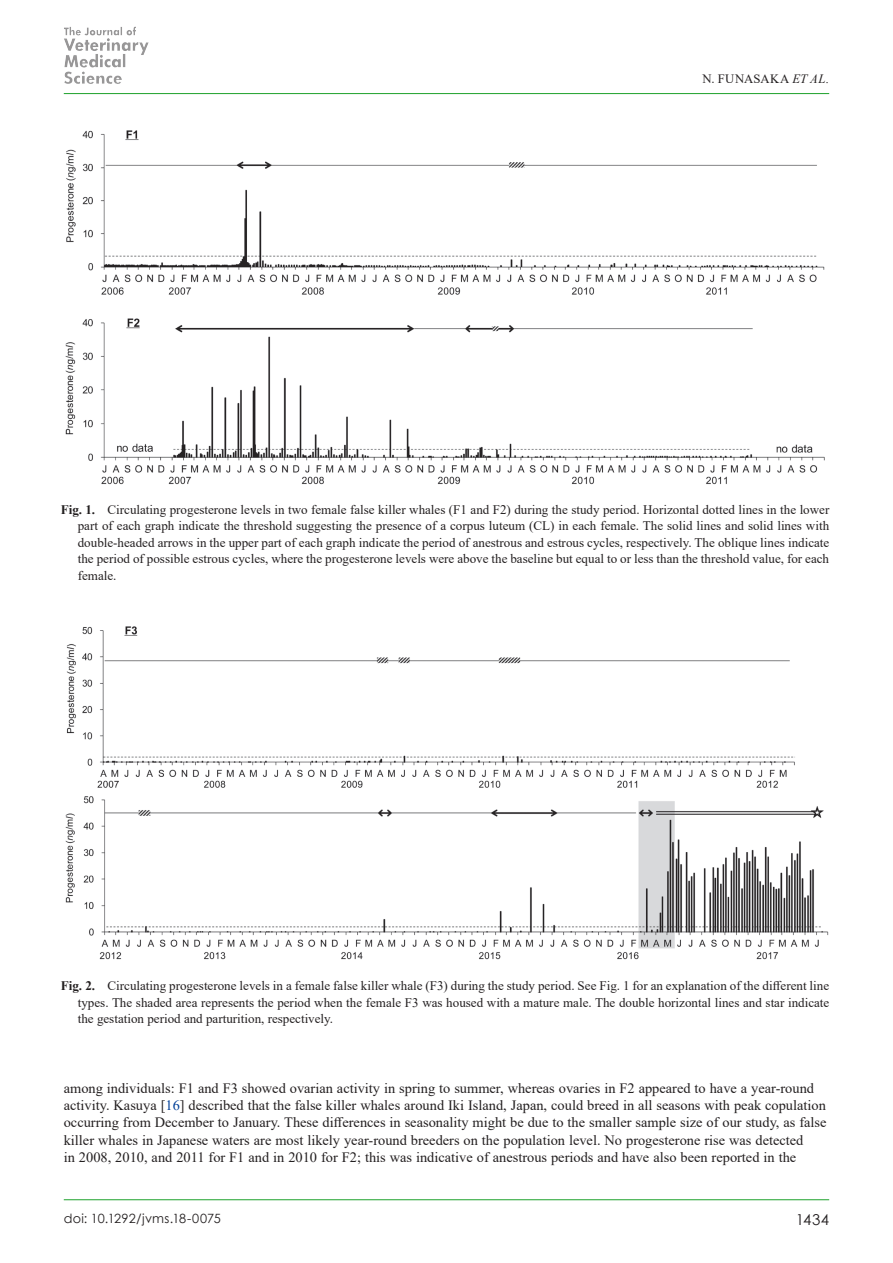
<style>
.page{position:relative;width:893px;height:1263px;background:#fff}
.page>*{position:absolute;margin:0;border:0;box-sizing:border-box;transform-origin:0 0}
.t1{font:15px "Century Gothic";color:#231f20}
.t2{font:14.25px/17.2px "Times New Roman";color:#231f20}
.t3{font:13.05px/16.5px "Times New Roman";color:#231f20;text-align:justify}
.t4{font:12.75px "Century Gothic";letter-spacing:.02em;color:#231f20}
.t5{font:12.75px "Times New Roman";letter-spacing:.025em;color:#231f20}
.s1{font-style:italic}
.s2{font-weight:700}
.s3{color:#003f98}
</style>
<div class="page">
<img style="left:64px;top:27px;width:74px;height:24px">
<hr style="left:64px;top:93px;width:765px;height:1px;background:#2aa738">
<hr style="left:64px;top:1199px;width:765px;height:1px;background:#2aa738">
<img style="left:65px;top:626px;width:764px;height:334px">
<img style="left:65px;top:130px;width:760px;height:355px">
<p class="t5" style="left:702px;top:70px;width:128px">N. FUNASAKA <span class="s1">ET AL.</span></p>
<p class="t3" style="left:78px;top:501px;width:753px;text-indent:-17px"><span class="s2">Fig. 1.</span> Circulating progesterone levels in two female false killer whales (F1 and F2) during the study period. Horizontal dotted lines in the lower part of each graph indicate the threshold suggesting the presence of a corpus luteum (CL) in each female. The solid lines and solid lines with double-headed arrows in the upper part of each graph indicate the period of anestrous and estrous cycles, respectively. The oblique lines indicate the period of possible estrous cycles, where the progesterone levels were above the baseline but equal to or less than the threshold value, for each female.</p>
<p class="t3" style="left:78px;top:977px;width:753px;text-indent:-17px"><span class="s2">Fig. 2.</span> Circulating progesterone levels in a female false killer whale (F3) during the study period. See Fig. 1 for an explanation of the different line types. The shaded area represents the period when the female F3 was housed with a mature male. The double horizontal lines and star indicate the gestation period and parturition, respectively.</p>
<p class="t2" style="left:64px;top:1079px;width:764px">among individuals: F1 and F3 showed ovarian activity in spring to summer, whereas ovaries in F2 appeared to have a year-round activity. Kasuya [<span class="s3">16</span>] described that the false killer whales around Iki Island, Japan, could breed in all seasons with peak copulation occurring from December to January. These differences in seasonality might be due to the smaller sample size of our study, as false killer whales in Japanese waters are most likely year-round breeders on the population level. No progesterone rise was detected<br>in 2008, 2010, and 2011 for F1 and in 2010 for F2; this was indicative of anestrous periods and have also been reported in the</p>
<p class="t4" style="left:64px;top:1209px;width:159px">doi: 10.1292/jvms.18-0075</p>
<p class="t1" style="left:796px;top:1209px;width:35px">1434</p>
</div>
